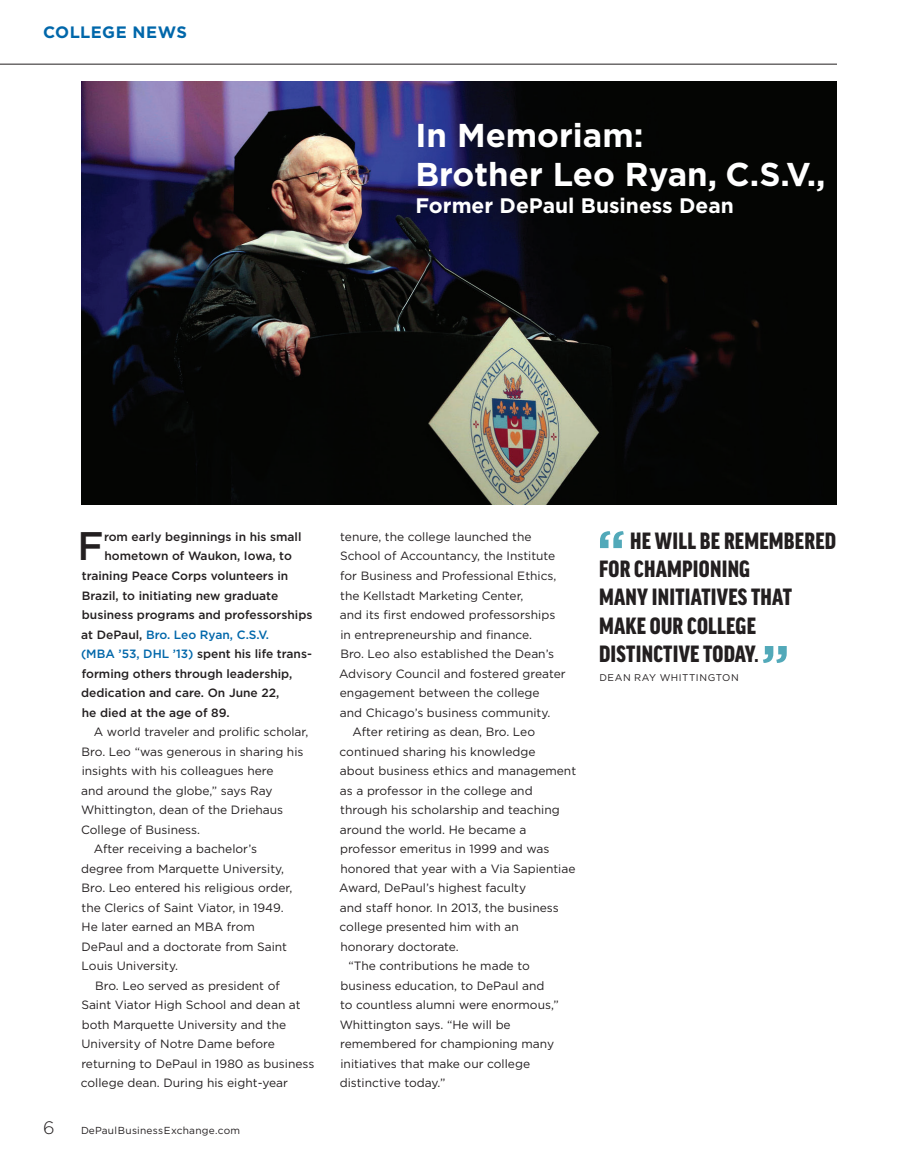
<style>
.page{position:relative;width:918px;height:1175px;background:#fff}
.page>*{position:absolute;margin:0;border:0;box-sizing:border-box;transform-origin:0 0}
.t1{font:700 52.65px "Gotham";color:#52a9b9}
.t2{font:500 39.9px "Gotham";color:#231f20}
.t3{font:700 33px/39px "Gotham";color:#fff}
.t4{font:900 condensed 25.05px/28.5px "Good Headline Pro";letter-spacing:.01em;color:#231f20}
.t5{font:700 21px "Gotham";color:#fff}
.t6{font:300 18px "Gotham";color:#231f20}
.t7{font:700 16.5px "Gotham";letter-spacing:.025em;color:#0067aa}
.t8{font:12px "Gotham";color:#231f20}
.t9{font:500 12px "Gotham";color:#231f20}
.t10{font:500 12px "Gotham";color:#0067aa}
.t11{font:10.2px "Gotham";letter-spacing:.02em;color:#231f20}
.t12{font:9.75px "Gotham";letter-spacing:.06em;color:#231f20}
.s1{color:#231f20}
.s2{color:#0067aa}
</style>
<div class="page">
<img style="left:81px;top:81px;width:756px;height:424px">
<hr style="left:0;top:64px;width:837px;height:1px;background:#231f20">
<h3 class="t7" style="left:43px;top:21px;width:145px">COLLEGE NEWS</h3>
<h3 class="t3" style="left:416px;top:115px;width:412px">In Memoriam:<br>Brother Leo Ryan, C.S.V.,</h3>
<h3 class="t5" style="left:416px;top:192px;width:320px">Former DePaul Business Dean</h3>
<h2 class="t2" style="left:77px;top:520px;width:28px">F</h2>
<p class="t9" style="left:104px;top:529px;width:199px">rom early beginnings in his small</p>
<p class="t9" style="left:104px;top:548px;width:189px">hometown of Waukon, Iowa, to</p>
<p class="t9" style="left:82px;top:568px;width:208px">training Peace Corps volunteers in</p>
<p class="t9" style="left:82px;top:587px;width:198px">Brazil, to initiating new graduate</p>
<p class="t9" style="left:82px;top:607px;width:232px">business programs and professorships</p>
<p class="t10" style="left:81px;top:626px;width:189px"><span class="s1">at DePaul,</span> Bro. Leo Ryan, C.S.V.</p>
<p class="t9" style="left:81px;top:646px;width:232px"><span class="s2">(MBA ’53, DHL ’13)</span> spent his life trans-</p>
<p class="t9" style="left:82px;top:665px;width:212px">forming others through leadership,</p>
<p class="t9" style="left:81px;top:685px;width:200px">dedication and care. On June 22,</p>
<p class="t9" style="left:82px;top:704px;width:149px">he died at the age of 89.</p>
<p class="t8" style="left:94px;top:724px;width:216px">A world traveler and prolific scholar,</p>
<p class="t8" style="left:82px;top:743px;width:223px">Bro. Leo “was generous in sharing his</p>
<p class="t8" style="left:82px;top:763px;width:193px">insights with his colleagues here</p>
<p class="t8" style="left:81px;top:782px;width:193px">and around the globe,” says Ray</p>
<p class="t8" style="left:81px;top:802px;width:204px">Whittington, dean of the Driehaus</p>
<p class="t8" style="left:81px;top:821px;width:120px">College of Business.</p>
<p class="t8" style="left:94px;top:841px;width:165px">After receiving a bachelor’s</p>
<p class="t8" style="left:81px;top:860px;width:205px">degree from Marquette University,</p>
<p class="t8" style="left:82px;top:880px;width:212px">Bro. Leo entered his religious order,</p>
<p class="t8" style="left:81px;top:899px;width:204px">the Clerics of Saint Viator, in 1949.</p>
<p class="t8" style="left:82px;top:919px;width:175px">He later earned an MBA from</p>
<p class="t8" style="left:82px;top:938px;width:207px">DePaul and a doctorate from Saint</p>
<p class="t8" style="left:82px;top:958px;width:98px">Louis University.</p>
<p class="t8" style="left:95px;top:977px;width:186px">Bro. Leo served as president of</p>
<p class="t8" style="left:81px;top:997px;width:221px">Saint Viator High School and dean at</p>
<p class="t8" style="left:82px;top:1016px;width:206px">both Marquette University and the</p>
<p class="t8" style="left:82px;top:1036px;width:195px">University of Notre Dame before</p>
<p class="t8" style="left:81px;top:1055px;width:235px">returning to DePaul in 1980 as business</p>
<p class="t8" style="left:81px;top:1075px;width:209px">college dean. During his eight-year</p>
<h3 class="t6" style="left:43px;top:1116px;width:13px">6</h3>
<p class="t11" style="left:81px;top:1124px;width:161px">DePaulBusinessExchange.com</p>
<p class="t8" style="left:340px;top:529px;width:193px">tenure, the college launched the</p>
<p class="t8" style="left:340px;top:548px;width:217px">School of Accountancy, the Institute</p>
<p class="t8" style="left:340px;top:568px;width:218px">for Business and Professional Ethics,</p>
<p class="t8" style="left:340px;top:587px;width:185px">the Kellstadt Marketing Center,</p>
<p class="t8" style="left:340px;top:607px;width:217px">and its first endowed professorships</p>
<p class="t8" style="left:340px;top:626px;width:193px">in entrepreneurship and finance.</p>
<p class="t8" style="left:340px;top:646px;width:215px">Bro. Leo also established the Dean’s</p>
<p class="t8" style="left:339px;top:665px;width:228px">Advisory Council and fostered greater</p>
<p class="t8" style="left:340px;top:685px;width:201px">engagement between the college</p>
<p class="t8" style="left:340px;top:704px;width:212px">and Chicago’s business community.</p>
<p class="t8" style="left:353px;top:724px;width:184px">After retiring as dean, Bro. Leo</p>
<p class="t8" style="left:340px;top:743px;width:197px">continued sharing his knowledge</p>
<p class="t8" style="left:340px;top:763px;width:238px">about business ethics and management</p>
<p class="t8" style="left:340px;top:782px;width:194px">as a professor in the college and</p>
<p class="t8" style="left:340px;top:802px;width:221px">through his scholarship and teaching</p>
<p class="t8" style="left:340px;top:821px;width:188px">around the world. He became a</p>
<p class="t8" style="left:340px;top:841px;width:211px">professor emeritus in 1999 and was</p>
<p class="t8" style="left:341px;top:860px;width:237px">honored that year with a Via Sapientiae</p>
<p class="t8" style="left:339px;top:880px;width:188px">Award, DePaul’s highest faculty</p>
<p class="t8" style="left:340px;top:899px;width:220px">and staff honor. In 2013, the business</p>
<p class="t8" style="left:340px;top:919px;width:181px">college presented him with an</p>
<p class="t8" style="left:340px;top:938px;width:120px">honorary doctorate.</p>
<p class="t8" style="left:348px;top:958px;width:183px">“The contributions he made to</p>
<p class="t8" style="left:340px;top:977px;width:206px">business education, to DePaul and</p>
<p class="t8" style="left:340px;top:997px;width:220px">to countless alumni were enormous,”</p>
<p class="t8" style="left:340px;top:1016px;width:173px">Whittington says. “He will be</p>
<p class="t8" style="left:340px;top:1036px;width:216px">remembered for championing many</p>
<p class="t8" style="left:340px;top:1055px;width:191px">initiatives that make our college</p>
<p class="t8" style="left:340px;top:1075px;width:107px">distinctive today.”</p>
<h1 class="t1" style="left:597px;top:514px;width:30px">“</h1>
<h3 class="t4" style="left:599px;top:526px;width:239px;text-indent:31px">HE WILL BE REMEMBERED<br>FOR CHAMPIONING<br>MANY INITIATIVES THAT<br>MAKE OUR COLLEGE<br>DISTINCTIVE TODAY.</h3>
<h1 class="t1" style="left:761px;top:629px;width:30px">”</h1>
<p class="t12" style="left:599px;top:671px;width:141px">DEAN RAY WHITTINGTON</p>
</div>
